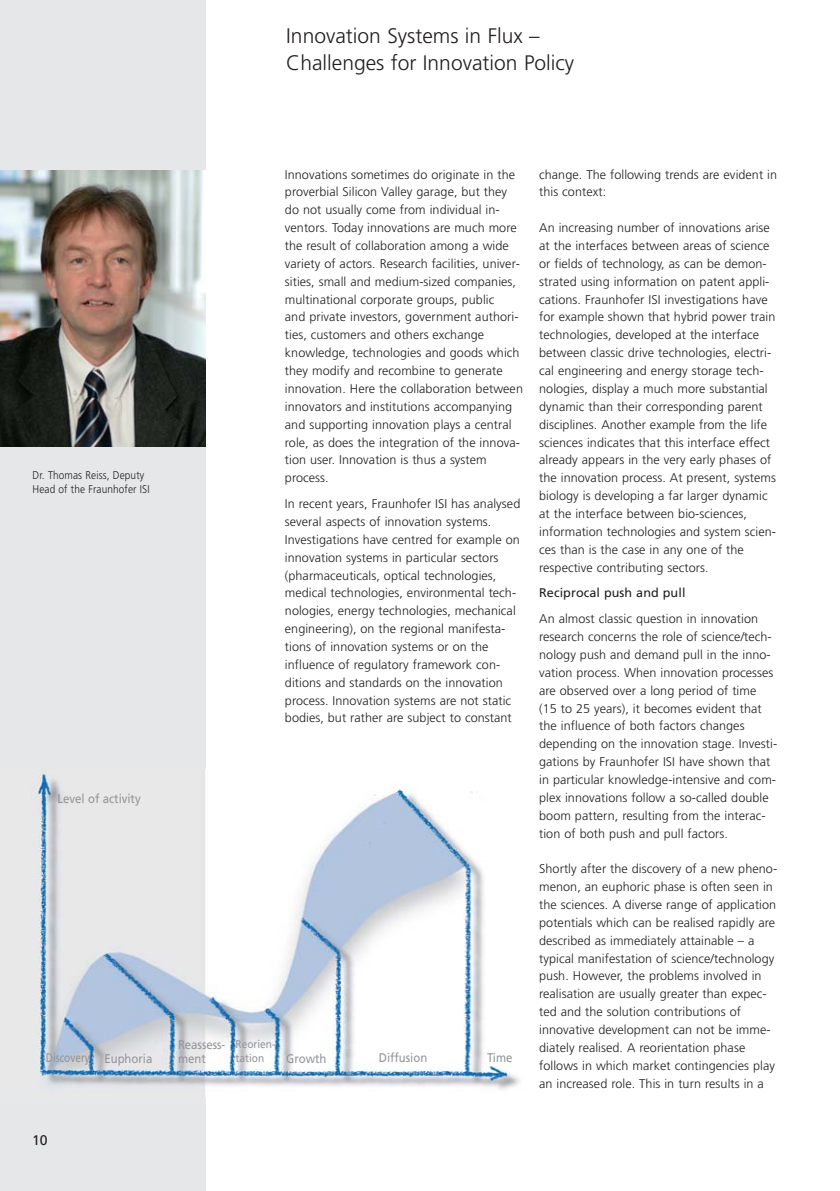
<style>
.page{position:relative;width:840px;height:1191px;background:#fff}
.page>*{position:absolute;margin:0;border:0;box-sizing:border-box;transform-origin:0 0}
.t1{font:300 21px/26.8px "Frutiger";color:#231f20}
.t2{font:14px "Frutiger";color:#231f20}
.t3{font:300 12.6px/17.8px "Frutiger";letter-spacing:.005em;color:#231f20}
.t4{font:12.6px/14px "Frutiger";color:#939598;scale:.9 1}
.t5{font:12.6px "Frutiger";letter-spacing:.005em;color:#231f20}
.t6{font:12.6px "Frutiger";color:#939598;scale:.8 1}
.t7{font:300 11.2px/13.8px "Frutiger";letter-spacing:.01em;color:#231f20;scale:.9 1}
.t8{font:11.2px/14px "Frutiger";color:#939598;scale:.9 1}
</style>
<div class="page">
<div style="left:0;top:0;width:205px;height:1191px;background:#e6e7e8"></div>
<img style="left:0;top:170px;width:205px;height:277px">
<img style="left:33px;top:769px;width:487px;height:321px">
<h1 class="t1" style="left:286px;top:24px;width:289px">Innovation Systems in Flux –<br>Challenges for Innovation Policy</h1>
<p class="t7" style="left:32px;top:469px;width:132px">Dr. Thomas Reiss, Deputy<br>Head of the Fraunhofer ISI</p>
<p class="t4" style="left:57px;top:792px;width:94px">Level of activity</p>
<p class="t6" style="left:46px;top:1052px;width:135px">Discovery Euphoria</p>
<p class="t2" style="left:32px;top:1134px;width:17px">10</p>
<p class="t3" style="left:285px;top:166px;width:239px">Innovations sometimes do originate in the proverbial Silicon Valley garage, but they do not usually come from individual in - ventors. Today innovations are much more the result of collaboration among a wide variety of actors. Research facilities, univer&shy;sities, small and medium-sized com panies, multinational corporate groups, public<br>and private investors, government authori&shy;ties, customers and others exchange knowledge, technologies and goods which they modify and recombine to generate innovation. Here the collaboration between innovators and institutions accompanying and supporting innovation plays a central role, as does the integration of the innova&shy;tion user. Innovation is thus a system process.</p>
<p class="t3" style="left:285px;top:496px;width:237px">In recent years, Fraunhofer ISI has analysed several aspects of innovation systems.<br>In vestigations have centred for example on innovation systems in particular sectors (pharmaceuticals, optical technologies, medical technologies, environmental tech&shy;nologies, energy technologies, mechanical engineering), on the regional manifesta&shy;tions of innovation systems or on the influence of regulatory framework con - ditions and standards on the innovation process. Innovation systems are not static bodies, but rather are subject to constant</p>
<p class="t4" style="left:178px;top:1038px;width:54px">Reassess&shy;ment</p>
<p class="t8" style="left:235px;top:1038px;width:46px">Reorien&shy;tation</p>
<p class="t4" style="left:286px;top:1052px;width:46px">Growth</p>
<p class="t4" style="left:379px;top:1051px;width:55px">Diffusion</p>
<p class="t4" style="left:487px;top:1052px;width:30px">Time</p>
<p class="t3" style="left:539px;top:166px;width:239px">change. The following trends are evident in this context:</p>
<p class="t3" style="left:539px;top:220px;width:238px">An increasing number of innovations arise at the interfaces between areas of science or fields of technology, as can be demon&shy;strated using information on patent appli&shy;cations. Fraunhofer ISI investigations have for example shown that hybrid power train technologies, developed at the interface between classic drive technologies, electri&shy;cal engineering and energy storage tech&shy;nologies, display a much more substantial dynamic than their corresponding parent disciplines. Another example from the life sciences indicates that this interface effect already appears in the very early phases of the innovation process. At present, systems biology is developing a far larger dynamic at the interface between bio-sciences, information technologies and system scien&shy;ces than is the case in any one of the respective contributing sectors.</p>
<p class="t5" style="left:539px;top:588px;width:148px">Reciprocal push and pull</p>
<p class="t3" style="left:539px;top:611px;width:239px">An almost classic question in innovation research concerns the role of science/tech&shy;nology push and demand pull in the inno&shy;vation process. When innovation processes are observed over a long period of time<br>(15 to 25 years), it becomes evident that the influence of both factors changes depending on the innovation stage. Investi&shy;gations by Fraunhofer ISI have shown that in particular knowledge-intensive and com&shy;plex innovations follow a so-called double boom pattern, resulting from the interac&shy;tion of both push and pull factors.</p>
<p class="t3" style="left:539px;top:861px;width:239px">Shortly after the discovery of a new pheno&shy;menon, an euphoric phase is often seen in the sciences. A diverse range of application potentials which can be realised rapidly are described as immediately attainable – a typical manifestation of science/technology push. However, the problems involved in realisation are usually greater than expec&shy;ted and the solution contributions of innovative development can not be imme&shy;diately realised. A reorientation phase follows in which market contingencies play an increased role. This in turn results in a</p>
</div>
